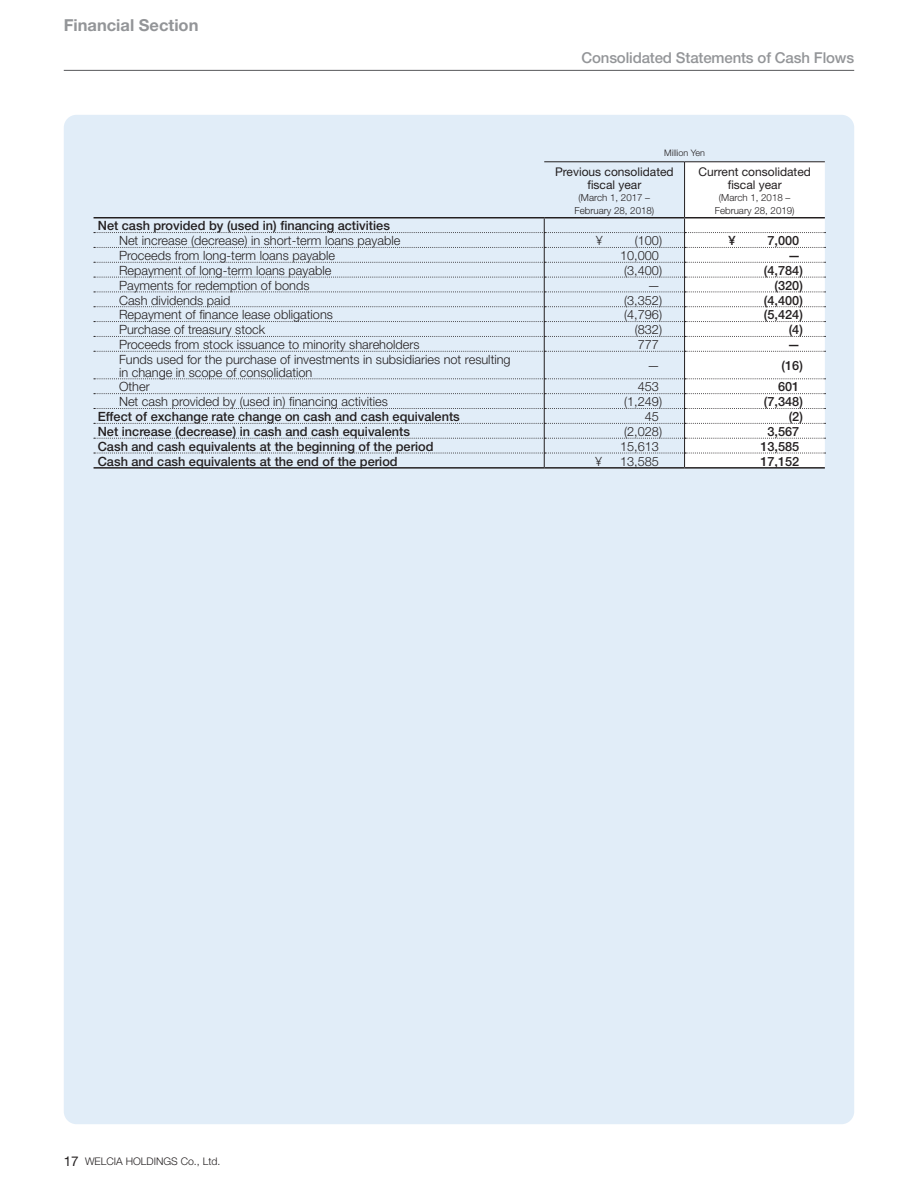
<style>
.page{position:relative;width:918px;height:1188px;background:#fff}
.page>*{position:absolute;margin:0;border:0;box-sizing:border-box;transform-origin:0 0}
.t1{font:700 16.5px "Helvetica Neue LT Std";color:#939598}
.t2{font:500 15px "Helvetica Neue LT Std";letter-spacing:-.01em;color:#939598}
.t3{font:300 12.75px/12.8px "Helvetica Neue LT Std";color:#231f20}
.t4{font:500 12.75px "Helvetica Neue LT Std";color:#231f20}
.t5{font:12px/13.5px "Helvetica Neue LT Std";color:#231f20;text-align:center}
.t6{font:300 10.5px "Helvetica Neue LT Std";color:#231f20}
.t7{font:300 9.75px/12px "Helvetica Neue LT Std";color:#231f20;text-align:center}
.t8{font:300 9px "Helvetica Neue LT Std";color:#231f20}
.s1{font-weight:400;font-size:13.5px}
</style>
<div class="page">
<div style="left:64px;top:115px;width:790px;height:1009px;background:#e1edf8;border-radius:13px"></div>
<hr style="left:64px;top:70px;width:790px;height:1px;background:#57585a">
<hr style="left:94px;top:467px;width:450px;height:2px;background:#231f20">
<hr style="left:544px;top:467px;width:141px;height:2px;background:#231f20">
<hr style="left:685px;top:467px;width:140px;height:2px;background:#231f20">
<svg style="left:94px;top:162px;width:732px;height:306px"></svg>
<hr style="left:684px;top:162px;width:1px;height:55px;background:#231f20">
<p class="t1" style="left:64px;top:15px;width:136px">Financial Section</p>
<p class="t2" style="left:581px;top:49px;width:274px">Consolidated Statements of Cash Flows</p>
<p class="t8" style="left:664px;top:148px;width:42px">Million Yen</p>
<p class="t5" style="left:555px;top:165px;width:120px">Previous consolidated fiscal year</p>
<p class="t7" style="left:574px;top:192px;width:81px">(March 1, 2017 –<br>February 28, 2018)</p>
<p class="t5" style="left:698px;top:165px;width:114px">Current consolidated fiscal year</p>
<p class="t7" style="left:715px;top:192px;width:81px">(March 1, 2018 –<br>February 28, 2019)</p>
<p class="t4" style="left:98px;top:218px;width:294px">Net cash provided by (used in) financing activities</p>
<p class="t3" style="left:119px;top:234px;width:283px">Net increase (decrease) in short-term loans payable</p>
<p class="t3" style="left:596px;top:234px;width:9px">¥</p>
<p class="t3" style="left:635px;top:234px;width:29px">(100)</p>
<p class="t4" style="left:728px;top:233px;width:9px">¥</p>
<p class="t4" style="left:767px;top:233px;width:33px">7,000</p>
<p class="t3" style="left:119px;top:249px;width:218px">Proceeds from long-term loans payable</p>
<p class="t3" style="left:620px;top:249px;width:40px">10,000</p>
<p class="t4" style="left:788px;top:248px;width:14px">—</p>
<p class="t3" style="left:119px;top:264px;width:214px">Repayment of long-term loans payable</p>
<p class="t3" style="left:624px;top:264px;width:40px">(3,400)</p>
<p class="t4" style="left:764px;top:263px;width:40px">(4,784)</p>
<p class="t3" style="left:119px;top:279px;width:192px">Payments for redemption of bonds</p>
<p class="t3" style="left:647px;top:279px;width:14px">—</p>
<p class="t4" style="left:775px;top:278px;width:30px">(320)</p>
<p class="t3" style="left:119px;top:293px;width:113px">Cash dividends paid</p>
<p class="t3" style="left:624px;top:293px;width:40px">(3,352)</p>
<p class="t4" style="left:764px;top:292px;width:40px">(4,400)</p>
<p class="t3" style="left:119px;top:308px;width:215px">Repayment of finance lease obligations</p>
<p class="t3" style="left:624px;top:308px;width:40px">(4,796)</p>
<p class="t4" style="left:764px;top:307px;width:40px">(5,424)</p>
<p class="t3" style="left:119px;top:323px;width:148px">Purchase of treasury stock</p>
<p class="t3" style="left:635px;top:323px;width:29px">(832)</p>
<p class="t4" style="left:789px;top:322px;width:16px">(4)</p>
<p class="t3" style="left:119px;top:338px;width:302px">Proceeds from stock issuance to minority shareholders</p>
<p class="t3" style="left:638px;top:338px;width:23px">777</p>
<p class="t4" style="left:788px;top:337px;width:14px">—</p>
<p class="t3" style="left:119px;top:353px;width:393px">Funds used for the purchase of investments in subsidiaries not resulting in change in scope of consolidation</p>
<p class="t3" style="left:647px;top:359px;width:14px">—</p>
<p class="t4" style="left:782px;top:358px;width:23px">(16)</p>
<p class="t3" style="left:119px;top:380px;width:32px">Other</p>
<p class="t3" style="left:638px;top:380px;width:23px">453</p>
<p class="t4" style="left:778px;top:379px;width:23px">601</p>
<p class="t3" style="left:119px;top:395px;width:270px">Net cash provided by (used in) financing activities</p>
<p class="t3" style="left:624px;top:395px;width:40px">(1,249)</p>
<p class="t4" style="left:764px;top:394px;width:40px">(7,348)</p>
<p class="t4" style="left:98px;top:409px;width:364px">Effect of exchange rate change on cash and cash equivalents</p>
<p class="t3" style="left:645px;top:410px;width:16px">45</p>
<p class="t4" style="left:789px;top:409px;width:16px">(2)</p>
<p class="t4" style="left:98px;top:424px;width:314px">Net increase (decrease) in cash and cash equivalents</p>
<p class="t3" style="left:624px;top:425px;width:40px">(2,028)</p>
<p class="t4" style="left:767px;top:424px;width:33px">3,567</p>
<p class="t4" style="left:98px;top:439px;width:337px">Cash and cash equivalents at the beginning of the period</p>
<p class="t3" style="left:620px;top:440px;width:40px">15,613</p>
<p class="t4" style="left:760px;top:439px;width:40px">13,585</p>
<p class="t4" style="left:98px;top:453px;width:301px">Cash and cash equivalents at the end of the period</p>
<p class="t3" style="left:595px;top:454px;width:9px">¥</p>
<p class="t3" style="left:620px;top:454px;width:40px">13,585</p>
<p class="t4" style="left:760px;top:453px;width:40px">17,152</p>
<p class="t6" style="left:64px;top:1155px;width:158px"><span class="s1">17</span> WELCIA HOLDINGS Co., Ltd.</p>
</div>
